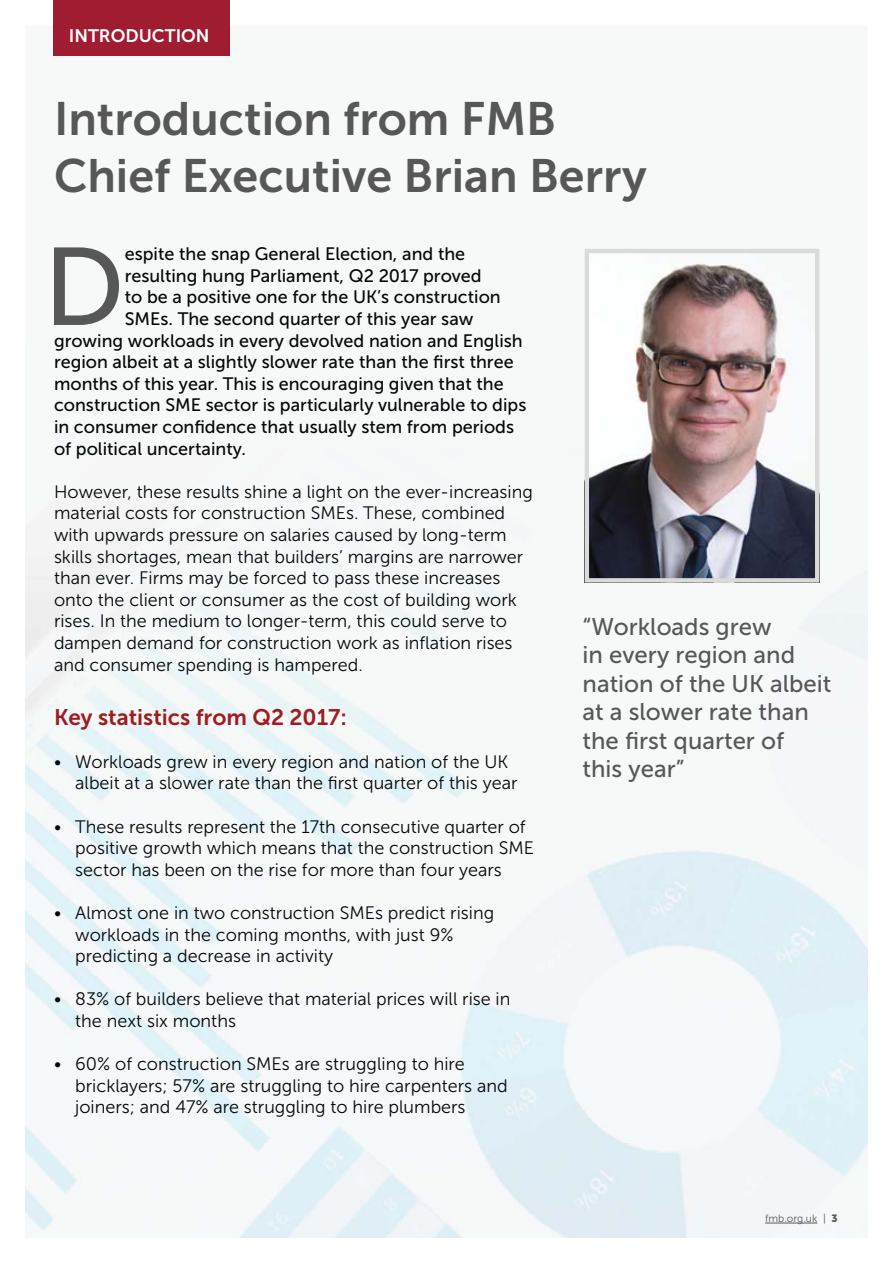
<style>
.page{position:relative;width:893px;height:1263px;background:#fff}
.page>*{position:absolute;margin:0;border:0;box-sizing:border-box;transform-origin:0 0}
.t1{font:109.8px "Museo Sans 500";color:#575757}
.t2{font:46.65px/57.4px "Museo Sans 700";color:#575757}
.t3{font:24px/28.5px "Museo Sans 500";color:#575757}
.t4{font:22.5px "Museo Sans 700";color:#9f1d20}
.t5{font:18px/21.6px "Museo Sans 300";color:#040809}
.t6{font:18px "Museo Sans 500";color:#040809}
.t7{font:18px "Museo Sans 700";color:#fff}
.t8{font:10.5px "Museo Sans 300";color:#575757}
.s1{font-family:"Museo Sans 900"}
</style>
<div class="page">
<img style="left:26px;top:344px;width:841px;height:893px">
<img style="left:590px;top:263px;width:224px;height:315px">
<div style="left:585px;top:249px;width:234px;height:334px;border:4px solid #dadad9"></div>
<div style="left:53px;top:0;width:177px;height:56px;background:#a01c30"></div>
<hr style="left:765px;top:1223px;width:52px;height:1px;background:#575757">
<p class="t7" style="left:69px;top:29px;width:142px">INTRODUCTION</p>
<h2 class="t2" style="left:54px;top:95px;width:594px">Introduction from FMB<br>Chief Executive Brian Berry</h2>
<h1 class="t1" style="left:43px;top:247px;width:83px">D</h1>
<p class="t6" style="left:125px;top:247px;width:342px">espite the snap General Election, and the</p>
<p class="t6" style="left:125px;top:269px;width:359px">resulting hung Parliament, Q2 2017 proved</p>
<p class="t6" style="left:125px;top:290px;width:378px">to be a positive one for the UK’s construction</p>
<p class="t6" style="left:125px;top:312px;width:350px">SMEs. The second quarter of this year saw</p>
<p class="t6" style="left:54px;top:334px;width:470px">growing workloads in every devolved nation and English</p>
<p class="t6" style="left:54px;top:355px;width:461px">region albeit at a slightly slower rate than the first three</p>
<p class="t6" style="left:54px;top:377px;width:451px">months of this year. This is encouraging given that the</p>
<p class="t6" style="left:54px;top:398px;width:474px">construction SME sector is particularly vulnerable to dips</p>
<p class="t6" style="left:54px;top:420px;width:462px">in consumer confidence that usually stem from periods</p>
<p class="t6" style="left:54px;top:442px;width:194px">of political uncertainty.</p>
<p class="t5" style="left:54px;top:483px;width:480px">However, these results shine a light on the ever-increasing material costs for construction SMEs. These, combined with upwards pressure on salaries caused by long-term skills shortages, mean that builders’ margins are narrower than ever. Firms may be forced to pass these increases onto the client or consumer as the cost of building work rises. In the medium to longer-term, this could serve to dampen demand for construction work as inflation rises and consumer spending is hampered.</p>
<p class="t4" style="left:54px;top:708px;width:294px">Key statistics from Q2 2017:</p>
<p class="t5" style="left:75px;top:753px;width:444px;text-indent:-21px">• Workloads grew in every region and nation of the UK albeit at a slower rate than the first quarter of this year</p>
<p class="t5" style="left:75px;top:817px;width:460px;text-indent:-21px">• These results represent the 17th consecutive quarter of positive growth which means that the construction SME sector has been on the rise for more than four years</p>
<p class="t5" style="left:75px;top:904px;width:420px;text-indent:-21px">• Almost one in two construction SMEs predict rising workloads in the coming months, with just 9% predicting a decrease in activity</p>
<p class="t5" style="left:75px;top:990px;width:437px;text-indent:-21px">• 83% of builders believe that material prices will rise in the next six months</p>
<p class="t5" style="left:75px;top:1055px;width:434px;text-indent:-21px">• 60% of construction SMEs are struggling to hire bricklayers; 57% are struggling to hire carpenters and joiners; and 47% are struggling to hire plumbers</p>
<h3 class="t3" style="left:583px;top:615px;width:250px">“Workloads grew<br>in every region and nation of the UK albeit at a slower rate than the first quarter of<br>this year”</h3>
<p class="t8" style="left:765px;top:1214px;width:74px">fmb.org.uk | <span class="s1">3</span></p>
</div>
